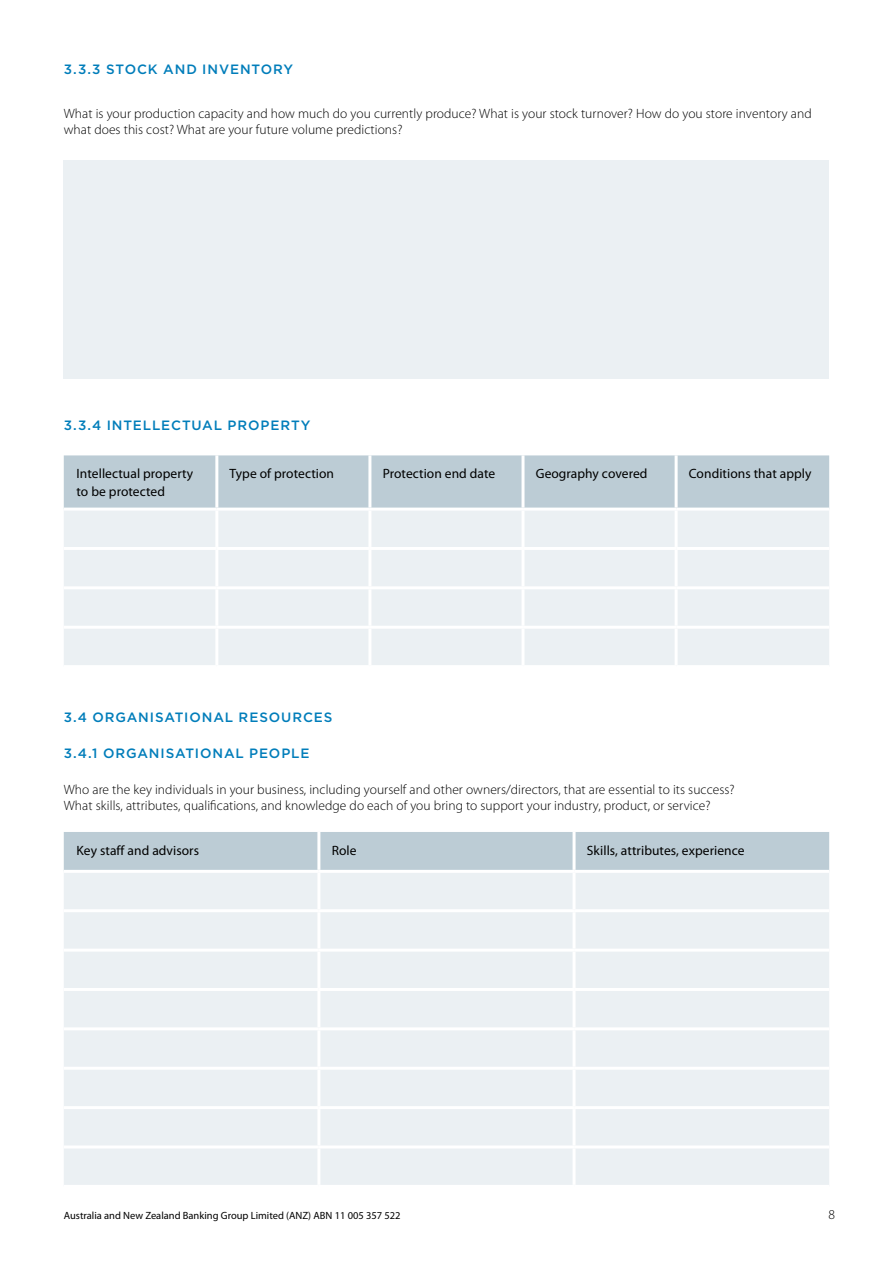
<style>
.page{position:relative;width:893px;height:1263px;background:#fff}
.page>*{position:absolute;margin:0;border:0;box-sizing:border-box;transform-origin:0 0}
.t1{font:300 13.5px/16.5px "Myriad Pro";letter-spacing:.005em;color:#000}
.t2{font:13.5px/18px "Myriad Pro";letter-spacing:.005em;color:#000}
.t3{font:500 13.5px "Gotham";letter-spacing:.065em;color:#007dba}
.t4{font:10.5px "Myriad Pro";color:#000}
</style>
<div class="page">
<div style="left:64px;top:160px;width:765px;height:218px;background:#ebf0f3"></div>
<div style="left:64px;top:455px;width:765px;height:53px;background:#bcccd5"></div>
<div style="left:64px;top:511px;width:765px;height:154px;background:#ebf0f3"></div>
<hr style="left:64px;top:547px;width:153px;height:3px;background:#fff">
<hr style="left:217px;top:547px;width:153px;height:3px;background:#fff">
<hr style="left:370px;top:547px;width:153px;height:3px;background:#fff">
<hr style="left:523px;top:547px;width:153px;height:3px;background:#fff">
<hr style="left:676px;top:547px;width:153px;height:3px;background:#fff">
<hr style="left:64px;top:586px;width:153px;height:3px;background:#fff">
<hr style="left:217px;top:586px;width:153px;height:3px;background:#fff">
<hr style="left:370px;top:586px;width:153px;height:3px;background:#fff">
<hr style="left:523px;top:586px;width:153px;height:3px;background:#fff">
<hr style="left:676px;top:586px;width:153px;height:3px;background:#fff">
<hr style="left:64px;top:626px;width:153px;height:3px;background:#fff">
<hr style="left:217px;top:626px;width:153px;height:3px;background:#fff">
<hr style="left:370px;top:626px;width:153px;height:3px;background:#fff">
<hr style="left:523px;top:626px;width:153px;height:3px;background:#fff">
<hr style="left:676px;top:626px;width:153px;height:3px;background:#fff">
<hr style="left:215px;top:455px;width:3px;height:53px;background:#fff">
<hr style="left:368px;top:455px;width:3px;height:53px;background:#fff">
<hr style="left:521px;top:455px;width:3px;height:53px;background:#fff">
<hr style="left:675px;top:455px;width:3px;height:53px;background:#fff">
<hr style="left:215px;top:511px;width:3px;height:36px;background:#fff">
<hr style="left:368px;top:511px;width:3px;height:36px;background:#fff">
<hr style="left:521px;top:511px;width:3px;height:36px;background:#fff">
<hr style="left:675px;top:511px;width:3px;height:36px;background:#fff">
<hr style="left:215px;top:550px;width:3px;height:36px;background:#fff">
<hr style="left:368px;top:550px;width:3px;height:36px;background:#fff">
<hr style="left:521px;top:550px;width:3px;height:36px;background:#fff">
<hr style="left:675px;top:550px;width:3px;height:36px;background:#fff">
<hr style="left:215px;top:589px;width:3px;height:37px;background:#fff">
<hr style="left:368px;top:589px;width:3px;height:37px;background:#fff">
<hr style="left:521px;top:589px;width:3px;height:37px;background:#fff">
<hr style="left:675px;top:589px;width:3px;height:37px;background:#fff">
<hr style="left:215px;top:629px;width:3px;height:36px;background:#fff">
<hr style="left:368px;top:629px;width:3px;height:36px;background:#fff">
<hr style="left:521px;top:629px;width:3px;height:36px;background:#fff">
<hr style="left:675px;top:629px;width:3px;height:36px;background:#fff">
<div style="left:64px;top:832px;width:765px;height:38px;background:#bcccd5"></div>
<div style="left:64px;top:873px;width:765px;height:312px;background:#ebf0f3"></div>
<hr style="left:64px;top:909px;width:255px;height:3px;background:#fff">
<hr style="left:319px;top:909px;width:255px;height:3px;background:#fff">
<hr style="left:574px;top:909px;width:255px;height:3px;background:#fff">
<hr style="left:64px;top:948px;width:255px;height:3px;background:#fff">
<hr style="left:319px;top:948px;width:255px;height:3px;background:#fff">
<hr style="left:574px;top:948px;width:255px;height:3px;background:#fff">
<hr style="left:64px;top:988px;width:255px;height:3px;background:#fff">
<hr style="left:319px;top:988px;width:255px;height:3px;background:#fff">
<hr style="left:574px;top:988px;width:255px;height:3px;background:#fff">
<hr style="left:64px;top:1027px;width:255px;height:3px;background:#fff">
<hr style="left:319px;top:1027px;width:255px;height:3px;background:#fff">
<hr style="left:574px;top:1027px;width:255px;height:3px;background:#fff">
<hr style="left:64px;top:1067px;width:255px;height:3px;background:#fff">
<hr style="left:319px;top:1067px;width:255px;height:3px;background:#fff">
<hr style="left:574px;top:1067px;width:255px;height:3px;background:#fff">
<hr style="left:64px;top:1106px;width:255px;height:3px;background:#fff">
<hr style="left:319px;top:1106px;width:255px;height:3px;background:#fff">
<hr style="left:574px;top:1106px;width:255px;height:3px;background:#fff">
<hr style="left:64px;top:1145px;width:255px;height:3px;background:#fff">
<hr style="left:319px;top:1145px;width:255px;height:3px;background:#fff">
<hr style="left:574px;top:1145px;width:255px;height:3px;background:#fff">
<hr style="left:317px;top:832px;width:3px;height:38px;background:#fff">
<hr style="left:573px;top:832px;width:3px;height:38px;background:#fff">
<hr style="left:317px;top:873px;width:3px;height:36px;background:#fff">
<hr style="left:573px;top:873px;width:3px;height:36px;background:#fff">
<hr style="left:317px;top:912px;width:3px;height:36px;background:#fff">
<hr style="left:573px;top:912px;width:3px;height:36px;background:#fff">
<hr style="left:317px;top:951px;width:3px;height:37px;background:#fff">
<hr style="left:573px;top:951px;width:3px;height:37px;background:#fff">
<hr style="left:317px;top:991px;width:3px;height:36px;background:#fff">
<hr style="left:573px;top:991px;width:3px;height:36px;background:#fff">
<hr style="left:317px;top:1030px;width:3px;height:37px;background:#fff">
<hr style="left:573px;top:1030px;width:3px;height:37px;background:#fff">
<hr style="left:317px;top:1070px;width:3px;height:36px;background:#fff">
<hr style="left:573px;top:1070px;width:3px;height:36px;background:#fff">
<hr style="left:317px;top:1109px;width:3px;height:36px;background:#fff">
<hr style="left:573px;top:1109px;width:3px;height:36px;background:#fff">
<hr style="left:317px;top:1148px;width:3px;height:37px;background:#fff">
<hr style="left:573px;top:1148px;width:3px;height:37px;background:#fff">
<p class="t3" style="left:64px;top:60px;width:231px">3.3.3 STOCK AND INVENTORY</p>
<p class="t1" style="left:64px;top:105px;width:749px">What is your production capacity and how much do you currently produce? What is your stock turnover? How do you store inventory and what does this cost? What are your future volume predictions?</p>
<p class="t3" style="left:64px;top:416px;width:248px">3.3.4 INTELLECTUAL PROPERTY</p>
<p class="t2" style="left:77px;top:465px;width:118px">Intellectual property to be protected</p>
<p class="t2" style="left:230px;top:465px;width:106px">Type of protection</p>
<p class="t2" style="left:383px;top:465px;width:114px">Protection end date</p>
<p class="t2" style="left:536px;top:465px;width:113px">Geography covered</p>
<p class="t2" style="left:689px;top:465px;width:124px">Conditions that apply</p>
<p class="t3" style="left:64px;top:708px;width:270px">3.4 ORGANISATIONAL RESOURCES</p>
<p class="t3" style="left:64px;top:745px;width:247px">3.4.1 ORGANISATIONAL PEOPLE</p>
<p class="t1" style="left:64px;top:781px;width:672px">Who are the key individuals in your business, including yourself and other owners/directors, that are essential to its success?<br>What skills, attributes, qualifications, and knowledge do each of you bring to support your industry, product, or service?</p>
<p class="t2" style="left:77px;top:841px;width:124px">Key staff and advisors</p>
<p class="t2" style="left:332px;top:841px;width:26px">Role</p>
<p class="t2" style="left:587px;top:841px;width:159px">Skills, attributes, experience</p>
<p class="t4" style="left:64px;top:1210px;width:338px">Australia and New Zealand Banking Group Limited (ANZ) ABN 11 005 357 522</p>
<p class="t1" style="left:828px;top:1207px;width:8px">8</p>
</div>
